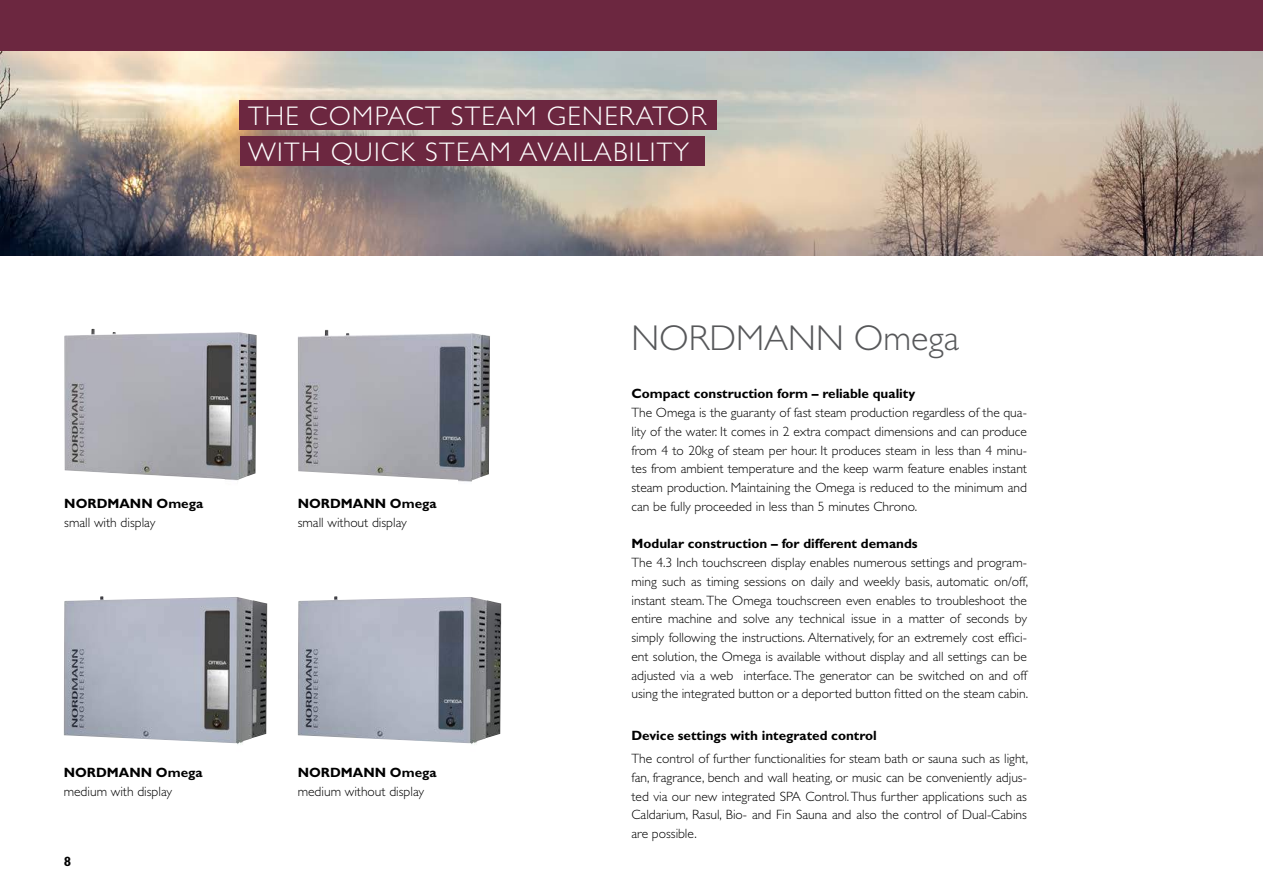
<style>
.page{position:relative;width:1263px;height:893px;background:#fff}
.page>*{position:absolute;margin:0;border:0;box-sizing:border-box;transform-origin:0 0}
.t1{font:300 36px "Gill Sans Std";color:#57585a}
.t2{font:300 27px/36px "Gill Sans Std";letter-spacing:.05em;color:#fff}
.t3{font:300 13.5px/18.8px "Gill Sans Std";color:#000;text-align:justify}
.t4{font:700 13.5px "Gill Sans Std";color:#000}
</style>
<div class="page">
<img style="left:0;top:51px;width:1263px;height:204px">
<div style="left:239px;top:100px;width:478px;height:30px;background:#6c2740"></div>
<div style="left:240px;top:136px;width:464px;height:30px;background:#6c2740"></div>
<img style="left:64px;top:596px;width:203px;height:149px">
<img style="left:298px;top:596px;width:203px;height:149px">
<img style="left:64px;top:329px;width:193px;height:152px">
<img style="left:298px;top:330px;width:192px;height:152px">
<div style="left:0;top:0;width:1263px;height:51px;background:#6c2740"></div>
<h2 class="t2" style="left:248px;top:98px;width:460px">THE COMPACT STEAM GENERATOR<br>WITH QUICK STEAM AVAILABILITY</h2>
<p class="t4" style="left:64px;top:496px;width:140px">NORDMANN Omega</p>
<p class="t3" style="left:64px;top:513px;width:93px">small with display</p>
<p class="t4" style="left:298px;top:496px;width:140px">NORDMANN Omega</p>
<p class="t3" style="left:298px;top:513px;width:111px">small without display</p>
<p class="t4" style="left:64px;top:765px;width:140px">NORDMANN Omega</p>
<p class="t3" style="left:64px;top:782px;width:110px">medium with display</p>
<p class="t4" style="left:64px;top:853px;width:9px">8</p>
<p class="t4" style="left:298px;top:765px;width:140px">NORDMANN Omega</p>
<p class="t3" style="left:298px;top:782px;width:128px">medium without display</p>
<h1 class="t1" style="left:631px;top:318px;width:329px">NORDMANN Omega</h1>
<p class="t4" style="left:631px;top:386px;width:285px">Compact construction form – reliable quality</p>
<p class="t3" style="left:631px;top:403px;width:397px">The Omega is the guaranty of fast steam production regardless of the qua&shy;lity of the water. It comes in 2 extra compact dimensions and can produce from 4 to 20kg of steam per hour. It produces steam in less than 4 minu&shy;tes from ambient temperature and the keep warm feature enables instant steam production. Maintaining the Omega is reduced to the minimum and can be fully proceeded in less than 5 minutes Chrono.</p>
<p class="t4" style="left:631px;top:536px;width:288px">Modular construction – for different demands</p>
<p class="t3" style="left:631px;top:553px;width:398px">The 4.3 Inch touchscreen display enables numerous settings and program&shy;ming such as timing sessions on daily and weekly basis, automatic on/off, instant steam. The Omega touchscreen even enables to troubleshoot the entire machine and solve any technical issue in a matter of seconds by simply following the instructions. Alternatively, for an extremely cost effici&shy;ent solution, the Omega is available without display and all settings can be adjusted via a web interface. The generator can be switched on and off using the integrated button or a deported button fitted on the steam cabin.</p>
<p class="t4" style="left:631px;top:728px;width:247px">Device settings with integrated control</p>
<p class="t3" style="left:631px;top:749px;width:398px">The control of further functionalities for steam bath or sauna such as light, fan, fragrance, bench and wall heating, or music can be conveniently adjus&shy;ted via our new integrated SPA Control. Thus further applications such as Caldarium, Rasul, Bio- and Fin Sauna and also the control of Dual-Cabins are possible.</p>
</div>
